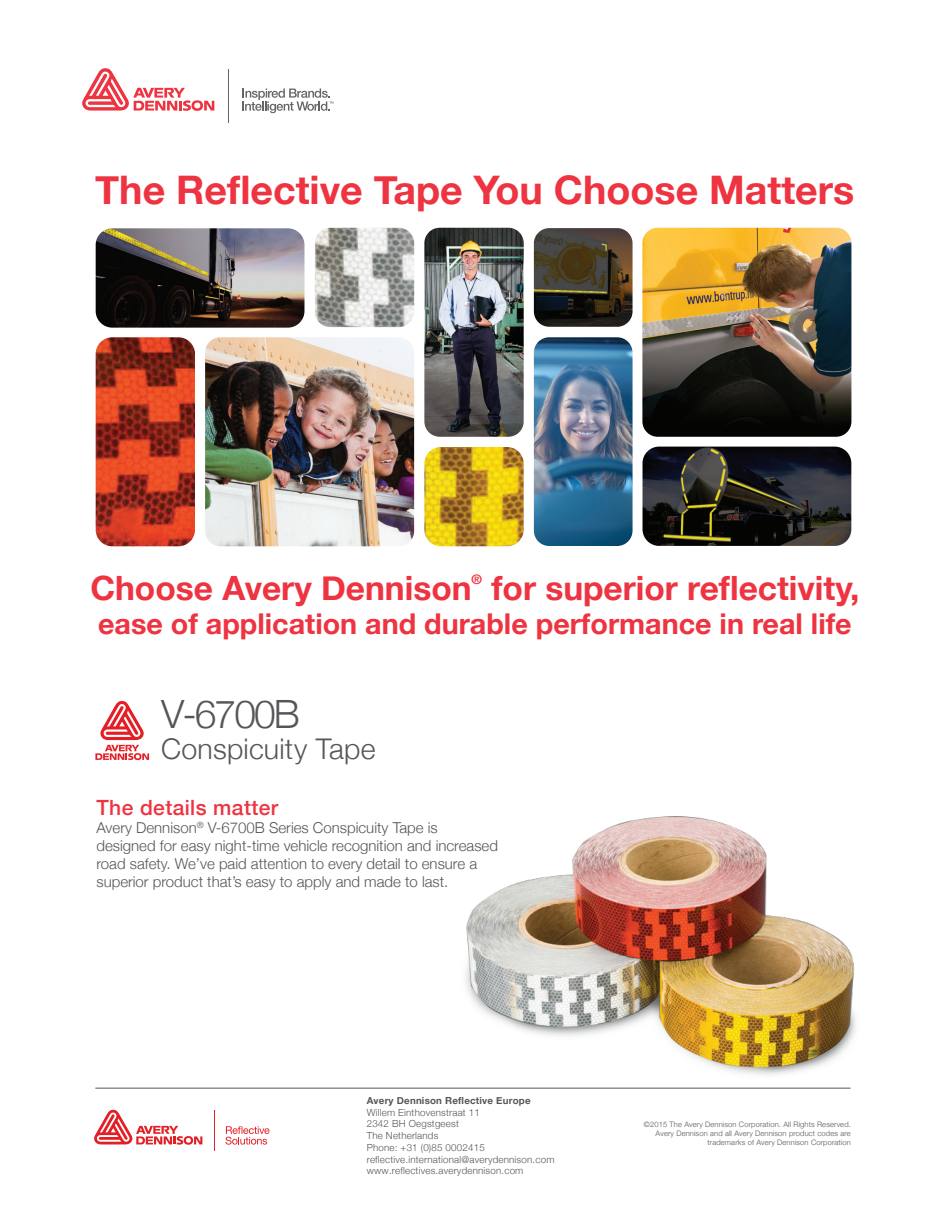
<style>
.page{position:relative;width:945px;height:1215px;background:#fff}
.page>*{position:absolute;margin:0;border:0;box-sizing:border-box;transform-origin:0 0}
.t1{font:700 39.3px "Helvetica Neue";color:#ee3341}
.t2{font:300 39px "Helvetica Neue";letter-spacing:-.05em;color:#55565a}
.t3{font:700 33.45px "Helvetica Neue";color:#ee3341}
.t4{font:700 28.65px "Helvetica Neue";color:#ee3341}
.t5{font:300 28.5px "Helvetica Neue";letter-spacing:.01em;color:#55565a}
.t6{font:500 21px "Helvetica Neue";letter-spacing:.02em;color:#ee3341}
.t7{font:300 15px/18px "Helvetica Neue";color:#55565a}
.t8{font:700 13.05px "Helvetica Neue";color:#ee3341}
.t9{font:300 9.75px/11.7px "Helvetica Neue";letter-spacing:.02em;color:#55565a}
.t10{font:700 9.75px "Helvetica Neue";letter-spacing:.02em;color:#55565a}
.t11{font:300 7.5px/9px "Helvetica Neue";letter-spacing:.02em;color:#55565a;text-align:right}
</style>
<div class="page">
<img style="left:205px;top:337px;width:209px;height:209px">
<img style="left:534px;top:337px;width:99px;height:209px">
<img style="left:424px;top:228px;width:100px;height:209px">
<img style="left:375px;top:816px;width:481px;height:273px">
<img style="left:96px;top:228px;width:208px;height:100px">
<img style="left:315px;top:228px;width:99px;height:99px">
<img style="left:424px;top:447px;width:100px;height:99px">
<img style="left:96px;top:337px;width:99px;height:209px">
<img style="left:534px;top:228px;width:99px;height:99px">
<img style="left:642px;top:228px;width:209px;height:209px">
<img style="left:643px;top:447px;width:208px;height:99px">
<hr style="left:228px;top:69px;width:1px;height:53px;background:#636567">
<svg style="left:82px;top:68px;width:132px;height:43px"></svg>
<svg style="left:243px;top:89px;width:90px;height:24px"></svg>
<hr style="left:95px;top:1088px;width:755px;height:1px;background:#55565a">
<svg style="left:95px;top:701px;width:54px;height:59px"></svg>
<hr style="left:214px;top:1110px;width:1px;height:40px;background:#e41e25">
<svg style="left:94px;top:1110px;width:108px;height:35px"></svg>
<svg style="left:225px;top:1126px;width:45px;height:19px"></svg>
<h1 class="t1" style="left:95px;top:159px;width:761px">The Reflective Tape You Choose Matters</h1>
<h3 class="t3" style="left:90px;top:562px;width:383px">Choose Avery Dennison</h3>
<p class="t8" style="left:472px;top:569px;width:12px">®</p>
<h3 class="t3" style="left:491px;top:562px;width:370px">for superior reflectivity,</h3>
<h3 class="t4" style="left:98px;top:602px;width:755px">ease of application and durable performance in real life</h3>
<h2 class="t2" style="left:161px;top:683px;width:140px">V-6700B</h2>
<h3 class="t5" style="left:161px;top:726px;width:216px">Conspicuity Tape</h3>
<h3 class="t6" style="left:96px;top:790px;width:183px">The details matter</h3>
<p class="t7" style="left:96px;top:817px;width:403px">Avery Dennison<sup>®</sup> V-6700B Series Conspicuity Tape is designed for easy night-time vehicle recognition and increased road safety. We’ve paid attention to every detail to ensure a superior product that’s easy to apply and made to last.</p>
<p class="t10" style="left:367px;top:1093px;width:165px">Avery Dennison Reflective Europe</p>
<p class="t9" style="left:367px;top:1106px;width:189px">Willem Einthovenstraat 11<br>2342 BH Oegstgeest<br>The Netherlands<br>Phone: +31 (0)85 0002415 reflective.international@averydennison.com www.reflectives.averydennison.com</p>
<p class="t11" style="left:644px;top:1119px;width:208px">©2015 The Avery Dennison Corporation. All Rights Reserved.<br>Avery Dennison and all Avery Dennison product codes are trademarks of Avery Dennison Corporation</p>
</div>
